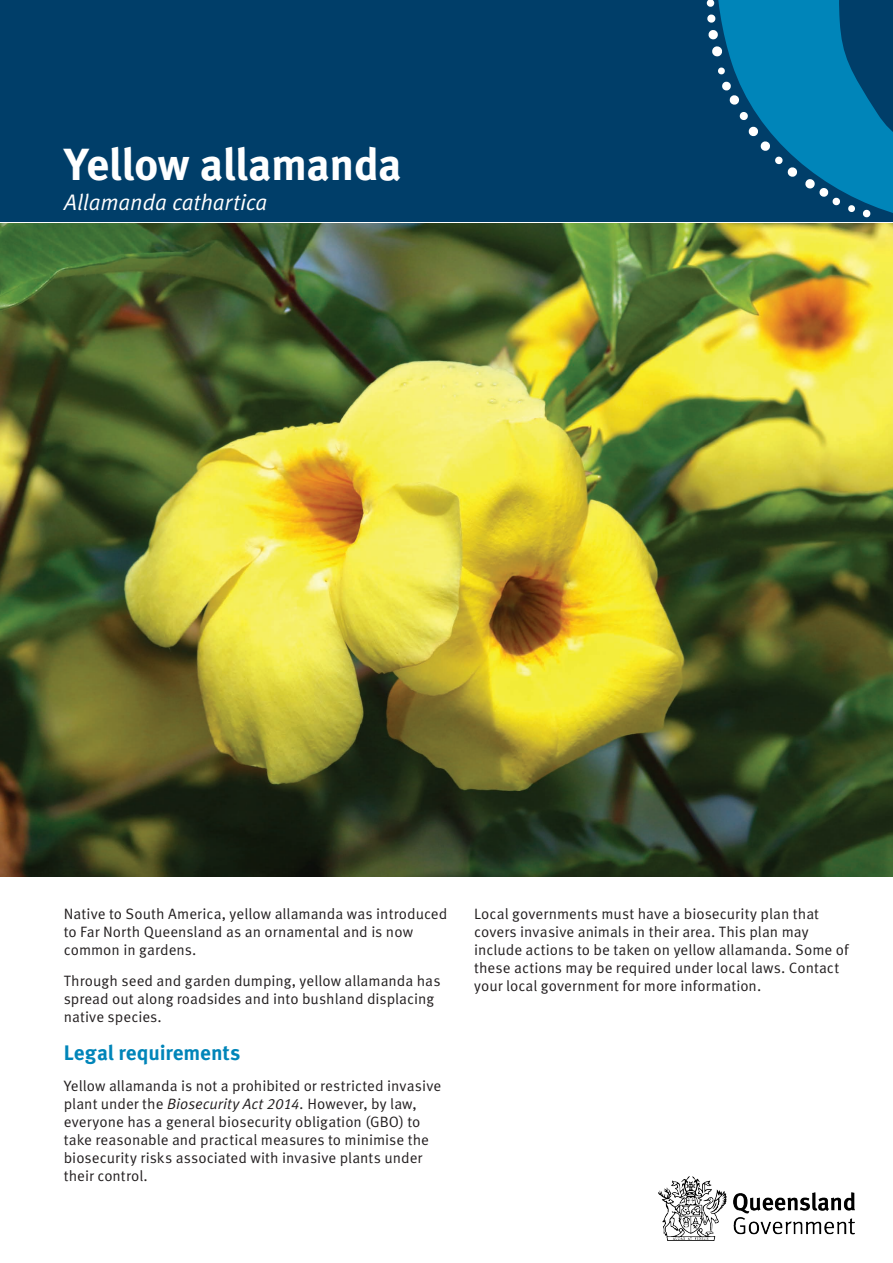
<style>
.page{position:relative;width:893px;height:1263px;background:#fff}
.page>*{position:absolute;margin:0;border:0;box-sizing:border-box;transform-origin:0 0}
.t1{font:700 45px "Meta OT";letter-spacing:-.015em;color:#fff}
.bodycopy{font:italic 22.5px "Meta OT";letter-spacing:-.01em;color:#fff}
.bodycopy-2{font:700 21px "Meta OT";letter-spacing:-.005em;color:#0085b9}
.bodycopy-3{font:15px/18px "Meta OT";color:#231f20}
.s1{font-style:italic}
</style>
<div class="page">
<div style="left:0;top:0;width:892px;height:222px;background:#003e69"></div>
<svg style="left:706px;top:0;width:187px;height:222px"></svg>
<img style="left:0;top:224px;width:893px;height:652px">
<img style="left:659px;top:1177px;width:195px;height:63px">
<p class="t1" style="left:64px;top:136px;width:339px">Yellow allamanda</p>
<p class="bodycopy" style="left:64px;top:189px;width:205px">Allamanda cathartica</p>
<p class="bodycopy-3" style="left:64px;top:905px;width:385px">Native to South America, yellow allamanda was introduced to Far North Queensland as an ornamental and is now common in gardens.</p>
<p class="bodycopy-3" style="left:64px;top:972px;width:378px">Through seed and garden dumping, yellow allamanda has spread out along roadsides and into bushland displacing native species.</p>
<p class="bodycopy-2" style="left:64px;top:1039px;width:178px">Legal requirements</p>
<p class="bodycopy-3" style="left:64px;top:1077px;width:379px">Yellow allamanda is not a prohibited or restricted invasive plant under the <span class="s1">Biosecurity Act 2014.</span> However, by law, everyone has a general biosecurity obligation (GBO) to take reasonable and practical measures to minimise the biosecurity risks associated with invasive plants under their control.</p>
<p class="bodycopy-3" style="left:474px;top:905px;width:376px">Local governments must have a biosecurity plan that covers invasive animals in their area. This plan may include actions to be taken on yellow allamanda. Some of these actions may be required under local laws. Contact your local government for more information.</p>
</div>
